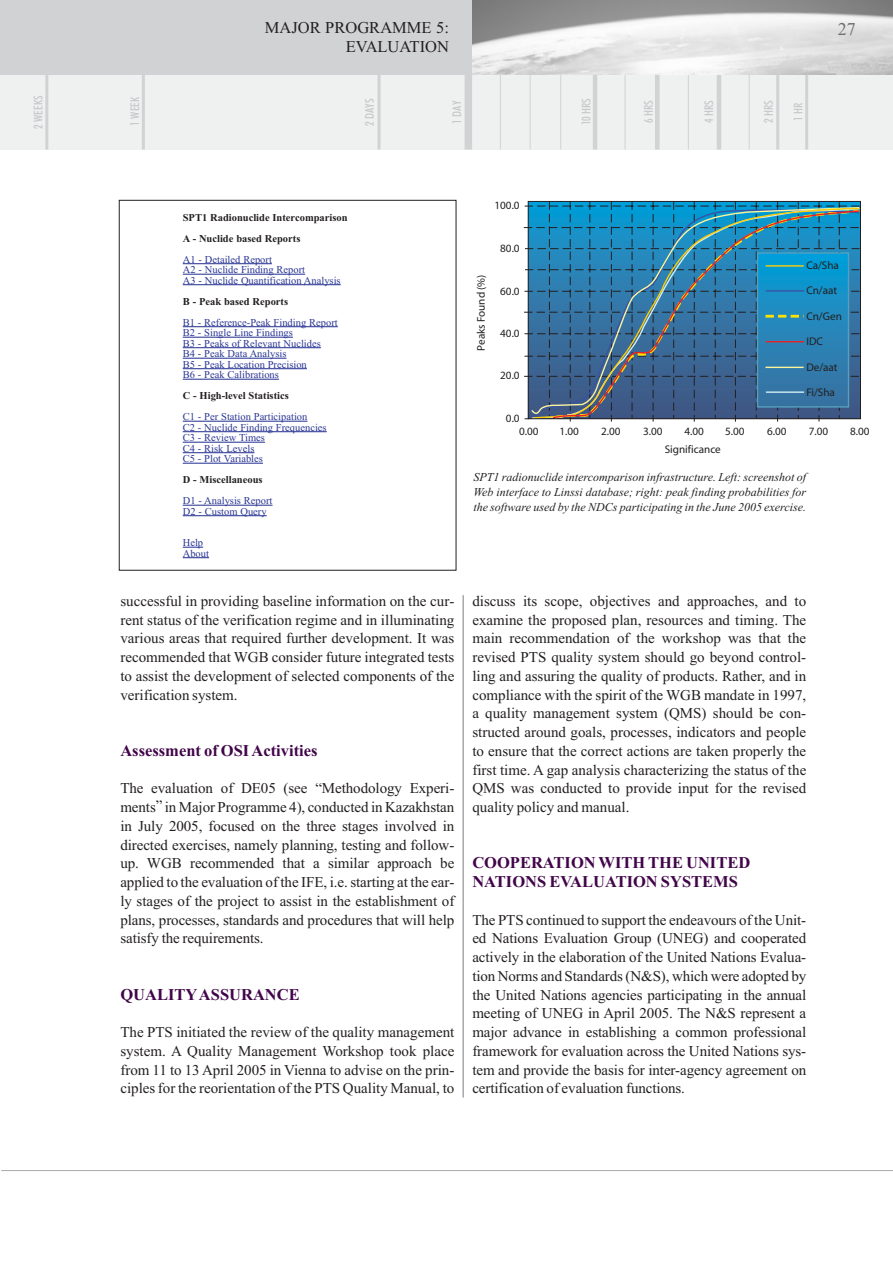
<style>
.page{position:relative;width:893px;height:1263px;background:#fff}
.page>*{position:absolute;margin:0;border:0;box-sizing:border-box;transform-origin:0 0}
.t1{font:18px "Times New Roman HU";color:#6c6e70}
.t2{font:16.5px/18.8px "Times New Roman HU Bold";color:#410549}
.t3{font:16.5px "Times New Roman HU";color:#231f20}
.t4{font:15px/18.8px "Times New Roman HU";color:#231f20;text-align:justify}
.t5{font:12px/15px "Times New Roman HU Italic";color:#231f20;text-align:justify}
.t6{font:12px "Futura Med Con HU Medium Condensed";color:#c6c8ca}
.t7{font:11.1px/13.2px "Myriad";color:#231f20}
.t8{font:10.5px/10.5px "Times New Roman HU";color:#2b3795}
.t9{font:10.5px/21px "Times New Roman HU Bold";color:#231f20}
</style>
<div class="page">
<div style="left:1px;top:0;width:892px;height:75px;background:#d1d2d4"></div>
<div style="left:0;top:75px;width:893px;height:74px;background:#eff0f0"></div>
<img style="left:472px;top:0;width:421px;height:75px">
<div style="left:465px;top:75px;width:7px;height:75px;background:#d1d2d4"></div>
<hr style="left:717px;top:75px;width:4px;height:75px;background:#d1d2d4">
<hr style="left:593px;top:75px;width:4px;height:75px;background:#d1d2d4">
<hr style="left:655px;top:75px;width:4px;height:75px;background:#d1d2d4">
<hr style="left:776px;top:75px;width:3px;height:75px;background:#d1d2d4">
<hr style="left:749px;top:75px;width:1px;height:75px;background:#d1d2d4">
<hr style="left:688px;top:75px;width:1px;height:75px;background:#d1d2d4">
<hr style="left:625px;top:75px;width:1px;height:75px;background:#d1d2d4">
<hr style="left:500px;top:75px;width:1px;height:75px;background:#d1d2d4">
<hr style="left:530px;top:75px;width:1px;height:75px;background:#d1d2d4">
<hr style="left:560px;top:75px;width:1px;height:75px;background:#d1d2d4">
<hr style="left:805px;top:75px;width:3px;height:75px;background:#d1d2d4">
<hr style="left:377px;top:75px;width:3px;height:75px;background:#d1d2d4">
<hr style="left:45px;top:75px;width:3px;height:75px;background:#d1d2d4">
<hr style="left:142px;top:75px;width:3px;height:75px;background:#d1d2d4">
<hr style="left:1px;top:1170px;width:892px;height:1px;background:#a7a9ac">
<hr style="left:462px;top:595px;width:2px;height:503px;background:#a7a9ac">
<svg style="left:524px;top:201px;width:336px;height:221px;background:#367ca6"></svg>
<hr style="left:766px;top:341px;width:38px;height:1px;background:#ed2024">
<hr style="left:765px;top:367px;width:39px;height:1px;background:#fbf49d">
<hr style="left:766px;top:391px;width:38px;height:2px;background:#d2edf3">
<hr style="left:183px;top:263px;width:89px;height:1px;background:#2b3795">
<hr style="left:183px;top:274px;width:122px;height:1px;background:#2b3795">
<hr style="left:183px;top:284px;width:121px;height:1px;background:#2b3795">
<hr style="left:304px;top:284px;width:37px;height:1px;background:#2b3795">
<hr style="left:183px;top:326px;width:155px;height:1px;background:#2b3795">
<hr style="left:183px;top:337px;width:110px;height:1px;background:#2b3795">
<hr style="left:183px;top:347px;width:138px;height:1px;background:#2b3795">
<hr style="left:183px;top:358px;width:67px;height:1px;background:#2b3795">
<hr style="left:250px;top:358px;width:36px;height:1px;background:#2b3795">
<hr style="left:183px;top:368px;width:124px;height:1px;background:#2b3795">
<hr style="left:183px;top:379px;width:96px;height:1px;background:#2b3795">
<hr style="left:183px;top:421px;width:124px;height:1px;background:#2b3795">
<hr style="left:183px;top:431px;width:144px;height:1px;background:#2b3795">
<hr style="left:183px;top:442px;width:56px;height:1px;background:#2b3795">
<svg style="left:239px;top:442px;width:26px;height:1px"></svg>
<hr style="left:183px;top:452px;width:71px;height:1px;background:#2b3795">
<hr style="left:183px;top:463px;width:41px;height:1px;background:#2b3795">
<hr style="left:230px;top:463px;width:33px;height:1px;background:#2b3795">
<svg style="left:183px;top:505px;width:21px;height:1px"></svg>
<hr style="left:204px;top:505px;width:68px;height:1px;background:#2b3795">
<hr style="left:183px;top:515px;width:84px;height:1px;background:#2b3795">
<svg style="left:183px;top:547px;width:20px;height:1px"></svg>
<svg style="left:183px;top:557px;width:26px;height:1px"></svg>
<div style="left:119px;top:200px;width:337px;height:371px;border:1px solid #231f20"></div>
<p class="t6" style="left:34px;top:129px;width:35px;rotate:-90deg">2 WEEKS</p>
<p class="t3" style="left:265px;top:21px;width:186px">MAJOR PROGRAMME 5:</p>
<p class="t1" style="left:838px;top:22px;width:19px">27</p>
<p class="t3" style="left:346px;top:40px;width:105px">EVALUATION</p>
<p class="t6" style="left:130px;top:126px;width:30px;rotate:-90deg">1 WEEK</p>
<p class="t6" style="left:365px;top:126px;width:29px;rotate:-90deg">2 DAYS</p>
<p class="t9" style="left:183px;top:208px;width:166px">SPT1 Radionuclide Intercomparison<br>A - Nuclide based Reports</p>
<p class="t8" style="left:183px;top:255px;width:159px">A1 - Detailed Report<br>A2 - Nuclide Finding Report<br>A3 - Nuclide Quantification Analysis</p>
<p class="t9" style="left:183px;top:292px;width:107px">B - Peak based Reports</p>
<p class="t8" style="left:183px;top:318px;width:156px">B1 - Reference-Peak Finding Report<br>B2 - Single Line Findings<br>B3 - Peaks of Relevant Nuclides<br>B4 - Peak Data Analysis<br>B5 - Peak Location Precision<br>B6 - Peak Calibrations</p>
<p class="t9" style="left:183px;top:386px;width:108px">C - High-level Statistics</p>
<p class="t8" style="left:183px;top:412px;width:145px">C1 - Per Station Participation<br>C2 - Nuclide Finding Frequencies<br>C3 - Review Times<br>C4 - Risk Levels<br>C5 - Plot Variables</p>
<p class="t9" style="left:183px;top:470px;width:81px">D - Miscellaneous</p>
<p class="t8" style="left:183px;top:496px;width:91px">D1 - Analysis Report<br>D2 - Custom Query</p>
<p class="t8" style="left:183px;top:538px;width:28px">Help<br>About</p>
<p class="t6" style="left:452px;top:124px;width:24px;rotate:-90deg">1 DAY</p>
<p class="t6" style="left:581px;top:125px;width:29px;rotate:-90deg">10 HRS</p>
<p class="t6" style="left:644px;top:123px;width:24px;rotate:-90deg">6 HRS</p>
<p class="t6" style="left:704px;top:123px;width:24px;rotate:-90deg">4 HRS</p>
<p class="t6" style="left:764px;top:123px;width:24px;rotate:-90deg">2 HRS</p>
<p class="t6" style="left:794px;top:121px;width:20px;rotate:-90deg">1 HR</p>
<p class="t7" style="left:475px;top:351px;width:78px;rotate:-90deg">Peaks Found (%)</p>
<p class="t7" style="left:494px;top:200px;width:27px">100.0</p>
<p class="t7" style="left:500px;top:242px;width:21px">80.0</p>
<p class="t7" style="left:500px;top:285px;width:21px">60.0</p>
<p class="t7" style="left:500px;top:327px;width:21px">40.0</p>
<p class="t7" style="left:500px;top:369px;width:21px">20.0</p>
<p class="t7" style="left:519px;top:413px;width:21px;text-indent:-13px">0.0<br>0.00</p>
<p class="t7" style="left:806px;top:260px;width:34px">Ca/Sha</p>
<p class="t7" style="left:806px;top:285px;width:32px">Cn/aat</p>
<p class="t7" style="left:806px;top:310px;width:37px">Cn/Gen</p>
<p class="t7" style="left:806px;top:336px;width:18px">IDC</p>
<p class="t7" style="left:806px;top:361px;width:33px">De/aat</p>
<p class="t7" style="left:806px;top:387px;width:30px">Fi/Sha</p>
<p class="t7" style="left:559px;top:426px;width:21px">1.00</p>
<p class="t7" style="left:601px;top:426px;width:21px">2.00</p>
<p class="t7" style="left:643px;top:426px;width:21px">3.00</p>
<p class="t7" style="left:684px;top:426px;width:21px">4.00</p>
<p class="t7" style="left:725px;top:426px;width:21px">5.00</p>
<p class="t7" style="left:767px;top:426px;width:21px">6.00</p>
<p class="t7" style="left:809px;top:426px;width:21px">7.00</p>
<p class="t7" style="left:850px;top:426px;width:21px">8.00</p>
<p class="t7" style="left:665px;top:444px;width:58px">Significance</p>
<p class="t5" style="left:473px;top:471px;width:334px">SPT1 radionuclide intercomparison infrastructure. Left: screenshot of Web interface to Linssi database; right: peak finding probabilities for the software used by the NDCs participating in the June 2005 exercise.</p>
<p class="t4" style="left:120px;top:593px;width:335px">successful in providing baseline information on the cur&shy;rent status of the verification regime and in illuminating various areas that required further development. It was recommended that WGB consider future integrated tests to assist the development of selected components of the verification system.</p>
<p class="t2" style="left:120px;top:743px;width:199px">Assessment of OSI Activities</p>
<p class="t4" style="left:120px;top:780px;width:335px">The evaluation of DE05 (see “Methodology Experi&shy;ments” in Major Programme 4), conducted in Kazakhstan in July 2005, focused on the three stages involved in directed exercises, namely planning, testing and follow&shy;up. WGB recommended that a similar approach be applied to the evaluation of the IFE, i.e. starting at the ear&shy;ly stages of the project to assist in the establishment of plans, processes, standards and procedures that will help satisfy the requirements.</p>
<p class="t2" style="left:120px;top:986px;width:181px">QUALITYASSURANCE</p>
<p class="t4" style="left:120px;top:1024px;width:335px">The PTS initiated the review of the quality management system. A Quality Management Workshop took place from 11 to 13 April 2005 in Vienna to advise on the prin&shy;ciples for the reorientation of the PTS Quality Manual, to</p>
<p class="t4" style="left:472px;top:593px;width:335px">discuss its scope, objectives and approaches, and to examine the proposed plan, resources and timing. The main recommendation of the workshop was that the revised PTS quality system should go beyond control&shy;ling and assuring the quality of products. Rather, and in compliance with the spirit of the WGB mandate in 1997, a quality management system (QMS) should be con&shy;structed around goals, processes, indicators and people to ensure that the correct actions are taken properly the first time. A gap analysis characterizing the status of the QMS was conducted to provide input for the revised quality policy and manual.</p>
<p class="t2" style="left:472px;top:855px;width:279px">COOPERATION WITH THE UNITED<br>NATIONS EVALUATION SYSTEMS</p>
<p class="t4" style="left:472px;top:912px;width:335px">The PTS continued to support the endeavours of the Unit&shy;ed Nations Evaluation Group (UNEG) and cooperated actively in the elaboration of the United Nations Evalua&shy;tion Norms and Standards (N&amp;S), which were adopted by the United Nations agencies participating in the annual meeting of UNEG in April 2005. The N&amp;S represent a major advance in establishing a common professional framework for evaluation across the United Nations sys&shy;tem and provide the basis for inter-agency agreement on certification of evaluation functions.</p>
</div>
